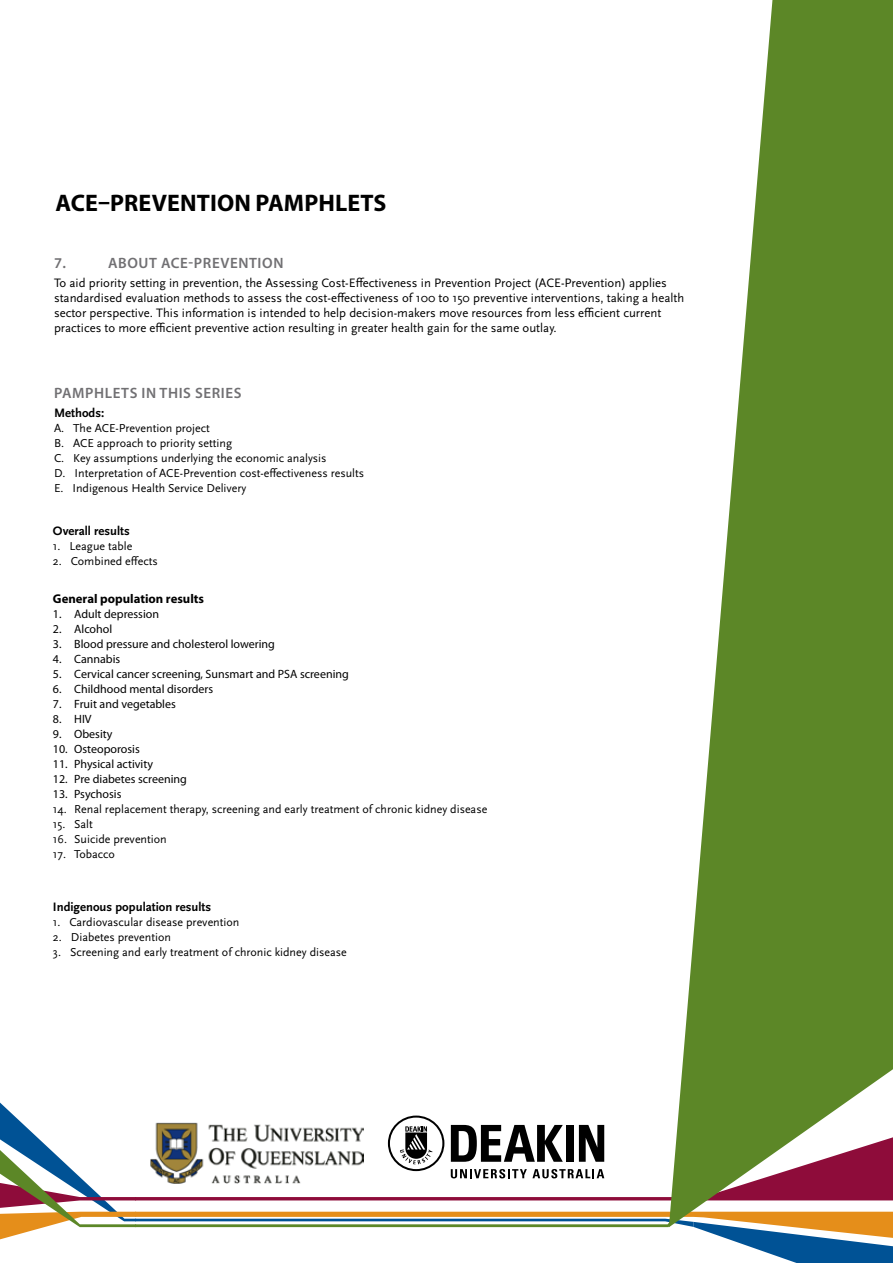
<style>
.page{position:relative;width:893px;height:1263px;background:#fff}
.page>*{position:absolute;margin:0;border:0;box-sizing:border-box;transform-origin:0 0}
.t1{font:700 24px "Myriad Pro";letter-spacing:.005em;color:#000}
.t2{font:600 15px "Myriad Pro";letter-spacing:.04em;color:#717073}
.t3{font:12.75px/15px "Scala Sans Pro";color:#000}
.t4{font:700 12.75px "Scala Sans Pro";color:#000}
.t5{font:700 12.75px "Myriad Pro";color:#000}
.t6{font:12px/15px "Scala Sans Pro";color:#000}
.t7{font:12px "Myriad Pro";color:#000}
</style>
<div class="page">
<svg style="left:679px;top:0;width:214px;height:1102px;fill:#5c8727"></svg>
<svg style="left:0;top:1102px;width:893px;height:161px"></svg>
<img style="left:151px;top:1123px;width:212px;height:60px">
<h1 class="t1" style="left:56px;top:187px;width:333px">ACE–Prevention pamphlets</h1>
<p class="t2" style="left:54px;top:253px;width:13px">7.</p>
<p class="t2" style="left:108px;top:253px;width:63px">ABOUT ACE</p>
<p class="t2" style="left:189px;top:253px;width:96px">-PREVENTION</p>
<p class="t3" style="left:54px;top:275px;width:632px">To aid priority setting in prevention, the Assessing Cost-Effectiveness in Prevention Project (ACE-Prevention) applies standardised evaluation methods to assess the cost-effectiveness of 100 to 150 preventive interventions, taking a health sector perspective. This information is intended to help decision-makers move resources from less efficient current practices to more efficient preventive action resulting in greater health gain for the same outlay.</p>
<p class="t2" style="left:54px;top:383px;width:189px">PAMPHLETS IN THIS SERIES</p>
<p class="t4" style="left:54px;top:405px;width:52px">Methods:</p>
<p class="t6" style="left:54px;top:420px;width:312px">A. The ACE-Prevention project<br>B. ACE approach to priority setting<br>C. Key assumptions underlying the economic analysis<br>D. Interpretation of ACE-Prevention cost-effectiveness results E. Indigenous Health Service Delivery</p>
<p class="t4" style="left:53px;top:523px;width:78px">Overall results</p>
<p class="t6" style="left:53px;top:538px;width:81px">1. League table</p>
<p class="t6" style="left:53px;top:553px;width:106px">2. Combined effects</p>
<p class="t5" style="left:53px;top:590px;width:153px">General population results</p>
<p class="t7" style="left:53px;top:606px;width:108px">1. Adult depression</p>
<p class="t7" style="left:53px;top:621px;width:61px">2. Alcohol</p>
<p class="t7" style="left:53px;top:636px;width:224px">3. Blood pressure and cholesterol lowering</p>
<p class="t7" style="left:53px;top:651px;width:69px">4. Cannabis</p>
<p class="t7" style="left:53px;top:666px;width:297px">5. Cervical cancer screening, Sunsmart and PSA screening</p>
<p class="t7" style="left:53px;top:681px;width:162px">6. Childhood mental disorders</p>
<p class="t7" style="left:53px;top:696px;width:124px">7. Fruit and vegetables</p>
<p class="t7" style="left:53px;top:711px;width:40px">8. HIV</p>
<p class="t7" style="left:53px;top:726px;width:61px">9. Obesity</p>
<p class="t7" style="left:53px;top:741px;width:88px">10. Osteoporosis</p>
<p class="t7" style="left:53px;top:756px;width:102px">11. Physical activity</p>
<p class="t7" style="left:53px;top:771px;width:136px">12. Pre diabetes screening</p>
<p class="t7" style="left:53px;top:786px;width:70px">13. Psychosis</p>
<p class="t6" style="left:53px;top:801px;width:436px">14. Renal replacement therapy, screening and early treatment of chronic kidney disease</p>
<p class="t6" style="left:53px;top:816px;width:41px">15. Salt</p>
<p class="t6" style="left:53px;top:831px;width:115px">16. Suicide prevention</p>
<p class="t6" style="left:53px;top:846px;width:64px">17. Tobacco</p>
<p class="t4" style="left:53px;top:899px;width:160px">Indigenous population results</p>
<p class="t6" style="left:53px;top:914px;width:188px">1. Cardiovascular disease prevention</p>
<p class="t6" style="left:53px;top:929px;width:120px">2. Diabetes prevention</p>
<p class="t6" style="left:53px;top:944px;width:295px">3. Screening and early treatment of chronic kidney disease</p>
</div>
